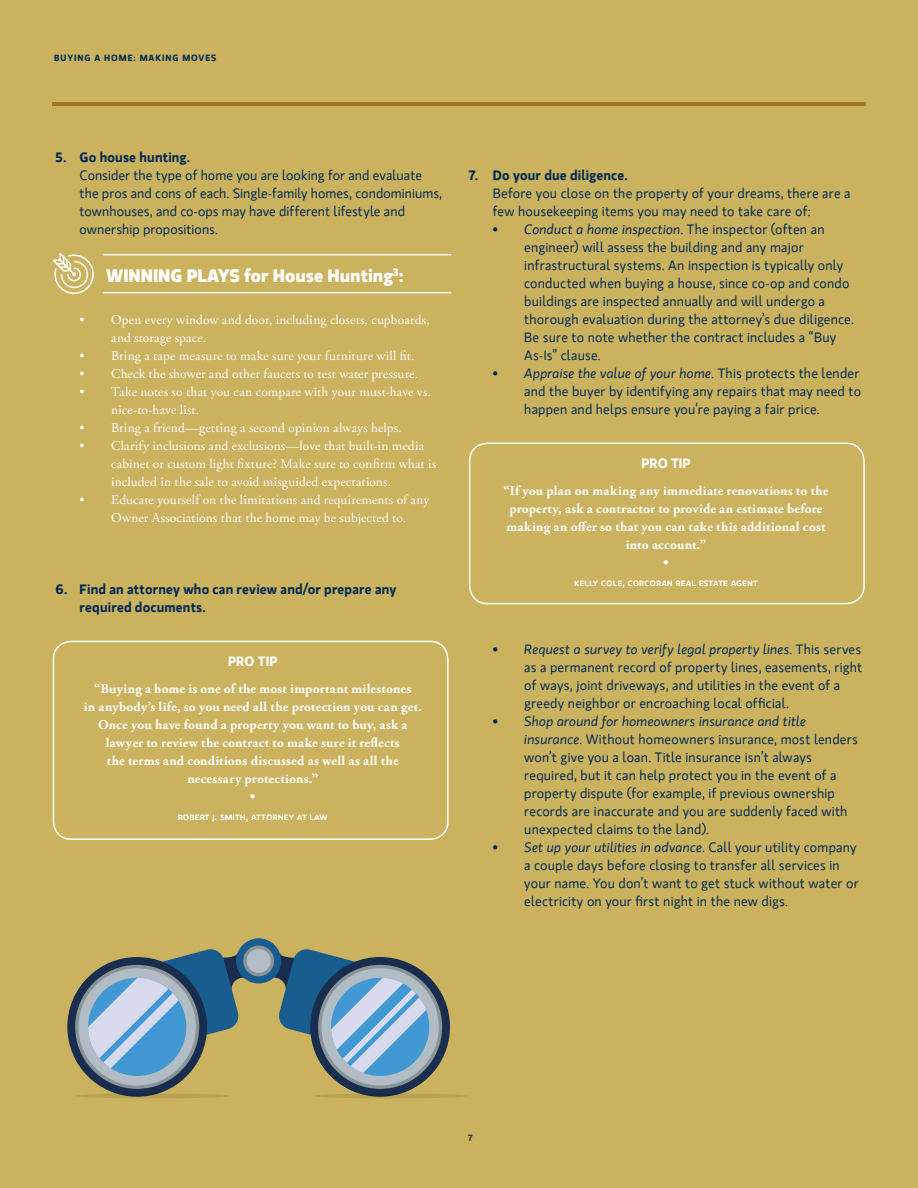
<style>
.page{position:relative;width:918px;height:1188px;background:#cbb25f}
.page>*{position:absolute;margin:0;border:0;box-sizing:border-box;transform-origin:0 0}
.t1{font:500 18px "MS Gloriola II Std";color:#fff}
.t2{font:13.5px/18px "MS Gloriola II Std";letter-spacing:.015em;color:#002a51}
.t3{font:13.5px/18px "Adobe Garamond Pro";letter-spacing:.01em;color:#fff}
.t4{font:700 13.5px/18px "Adobe Garamond Pro";letter-spacing:.015em;color:#fff;text-align:center}
.t5{font:700 13.5px/18px "MS Gloriola II Std";letter-spacing:.01em;color:#002a51}
.t6{font:700 13.5px "MS Gloriola II Std";color:#fff}
.t7{font:500 10.5px "MS Gloriola II Std";letter-spacing:.08em;color:#fff}
.t8{font:700 9px "MS Gloriola II Std";letter-spacing:.1em;color:#002a51}
.t9{font:700 9px "MS Gloriola II Std";color:#1c3362}
.s1{font-style:italic}
</style>
<div class="page">
<div style="left:67px;top:957px;width:140px;height:140px;background:#192d4e;border-radius:50%"></div>
<div style="left:236px;top:938px;width:45px;height:45px;background:#195c8e;border-radius:50%"></div>
<div style="left:310px;top:957px;width:140px;height:140px;background:#192d4e;border-radius:50%"></div>
<svg style="left:75px;top:945px;width:367px;height:144px"></svg>
<svg style="left:76px;top:1093px;width:154px;height:5px"></svg>
<svg style="left:313px;top:1093px;width:155px;height:5px"></svg>
<hr style="left:103px;top:292px;width:348px;height:1px;background:#fff">
<hr style="left:103px;top:254px;width:348px;height:1px;background:#fff">
<svg style="left:52px;top:253px;width:42px;height:41px"></svg>
<hr style="left:54px;top:104px;width:810px;height:1px;background:#eff0f7">
<div style="left:53px;top:641px;width:396px;height:199px;border:2px solid #fff;border-radius:18px"></div>
<div style="left:469px;top:442px;width:396px;height:162px;border:2px solid #fff;border-radius:18px"></div>
<p class="t8" style="left:54px;top:51px;width:164px">BUYING A HOME: MAKING MOVES</p>
<p class="t5" style="left:56px;top:148px;width:136px">5. Go house hunting.</p>
<p class="t2" style="left:80px;top:166px;width:364px">Consider the type of home you are looking for and evaluate the pros and cons of each. Single-family homes, condominiums, townhouses, and co-ops may have different lifestyle and ownership propositions.</p>
<h1 class="t1" style="left:106px;top:262px;width:299px">WINNING PLAYS for House Hunting<sup>3</sup>:</h1>
<p class="t3" style="left:111px;top:311px;width:320px;text-indent:-31px">• Open every window and door, including closets, cupboards, and storage space.</p>
<p class="t3" style="left:80px;top:347px;width:337px">• Bring a tape measure to make sure your furniture will fit.</p>
<p class="t3" style="left:80px;top:365px;width:340px">• Check the shower and other faucets to test water pressure.</p>
<p class="t3" style="left:111px;top:383px;width:321px;text-indent:-31px">• Take notes so that you can compare with your must-have vs. nice-to-have list.</p>
<p class="t3" style="left:80px;top:419px;width:324px">• Bring a friend—getting a second opinion always helps.</p>
<p class="t3" style="left:111px;top:437px;width:327px;text-indent:-31px">• Clarify inclusions and exclusions—love that built-in media cabinet or custom light fixture? Make sure to confirm what is included in the sale to avoid misguided expectations.</p>
<p class="t3" style="left:111px;top:491px;width:320px;text-indent:-31px">• Educate yourself on the limitations and requirements of any<br>Owner Associations that the home may be subjected to.</p>
<p class="t5" style="left:80px;top:580px;width:318px;text-indent:-24px">6. Find an attorney who can review and/or prepare any required documents.</p>
<p class="t6" style="left:228px;top:652px;width:51px">PRO TIP</p>
<p class="t4" style="left:84px;top:680px;width:340px">“Buying a home is one of the most important milestones<br>in anybody’s life, so you need all the protection you can get.<br>Once you have found a property you want to buy, ask a lawyer to review the contract to make sure it reflects<br>the terms and conditions discussed as well as all the necessary protections.”</p>
<p class="t6" style="left:250px;top:787px;width:7px">•</p>
<p class="t7" style="left:178px;top:809px;width:151px">robert j. smith, attorney at law</p>
<p class="t5" style="left:469px;top:166px;width:160px">7. Do your due diligence.</p>
<p class="t2" style="left:493px;top:184px;width:359px">Before you close on the property of your dreams, there are a few housekeeping items you may need to take care of:</p>
<p class="t2" style="left:524px;top:220px;width:331px;text-indent:-31px">• <span class="s1">Conduct a home inspection</span>. The inspector (often an engineer) will assess the building and any major infrastructural systems. An inspection is typically only conducted when buying a house, since co-op and condo buildings are inspected annually and will undergo a thorough evaluation during the attorney’s due diligence.<br>Be sure to note whether the contract includes a “Buy As-Is” clause.</p>
<p class="t2" style="left:524px;top:364px;width:338px;text-indent:-31px">• <span class="s1">Appraise the value of your home</span>. This protects the lender and the buyer by identifying any repairs that may need to happen and helps ensure you’re paying a fair price.</p>
<p class="t6" style="left:641px;top:454px;width:51px">PRO TIP</p>
<p class="t4" style="left:503px;top:482px;width:327px">“If you plan on making any immediate renovations to the property, ask a contractor to provide an estimate before making an offer so that you can take this additional cost into account.”</p>
<p class="t6" style="left:663px;top:553px;width:7px">•</p>
<p class="t7" style="left:574px;top:575px;width:185px">kelly cole, corcoran real estate agent</p>
<p class="t2" style="left:524px;top:640px;width:340px;text-indent:-31px">• <span class="s1">Request a survey to verify legal property lines</span>. This serves as a permanent record of property lines, easements, right of ways, joint driveways, and utilities in the event of a greedy neighbor or encroaching local official.</p>
<p class="t2" style="left:524px;top:712px;width:335px;text-indent:-31px">• <span class="s1">Shop around for homeowners insurance and title insurance</span>. Without homeowners insurance, most lenders won’t give you a loan. Title insurance isn’t always required, but it can help protect you in the event of a property dispute (for example, if previous ownership records are inaccurate and you are suddenly faced with unexpected claims to the land).</p>
<p class="t2" style="left:524px;top:838px;width:336px;text-indent:-31px">• <span class="s1">Set up your utilities in advance</span>. Call your utility company a couple days before closing to transfer all services in your name. You don’t want to get stuck without water or electricity on your first night in the new digs.</p>
<p class="t9" style="left:468px;top:1131px;width:6px">7</p>
</div>
